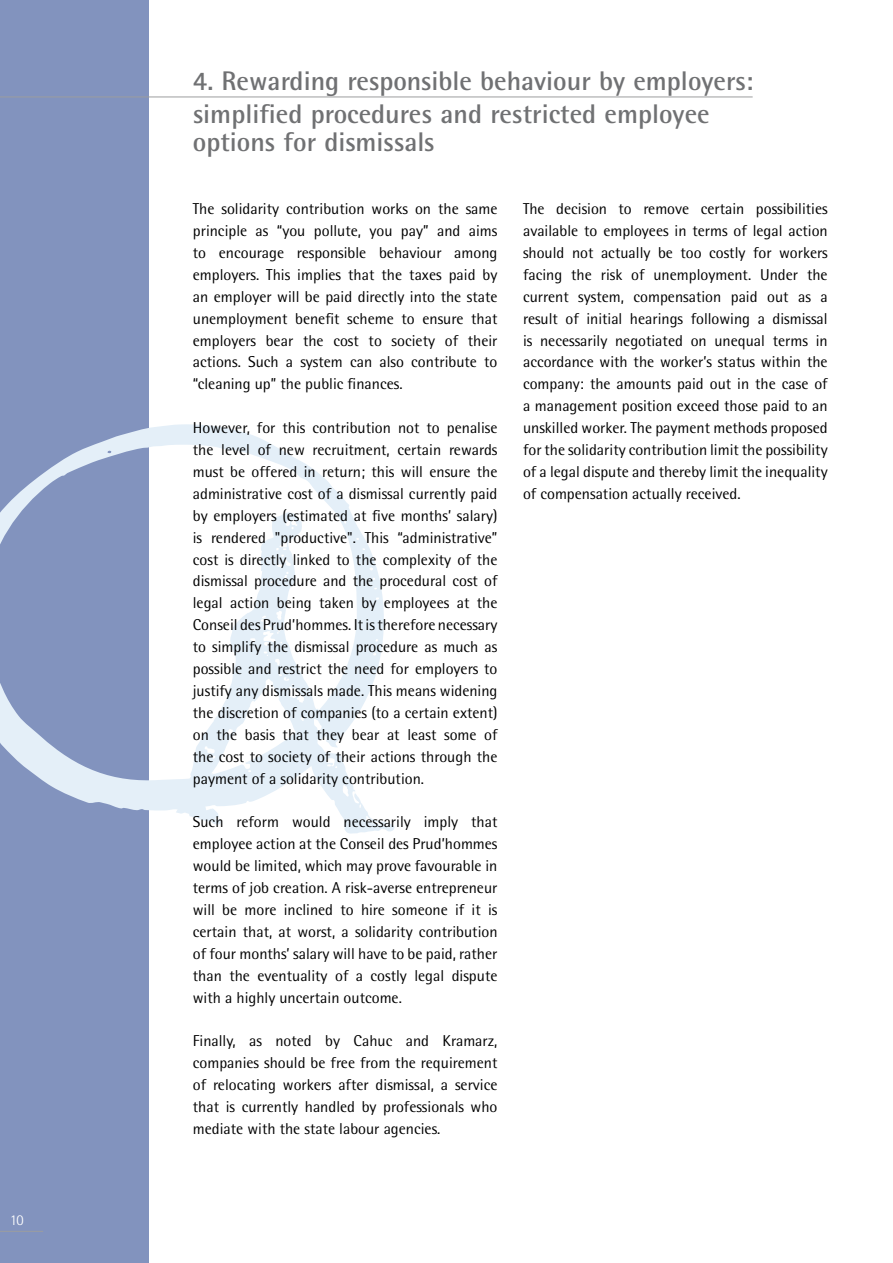
<style>
.page{position:relative;width:893px;height:1263px;background:#fff}
.page>*{position:absolute;margin:0;border:0;box-sizing:border-box;transform-origin:0 0}
.t1{font:700 27px/32.4px "Rotis Semi Sans";color:#707173}
.t2{font:15.75px/21.9px "Rotis Semi Sans";color:#000;text-align:justify}
.t3{font:300 15px "Rotis Semi Sans";color:#fff}
</style>
<div class="page">
<div style="left:0;top:0;width:148px;height:1263px;background:#8293be"></div>
<svg style="left:0;top:424px;width:350px;height:387px"></svg>
<svg style="left:176px;top:511px;width:219px;height:323px"></svg>
<hr style="left:0;top:1231px;width:43px;height:1px;background:#9c9d9f">
<hr style="left:0;top:97px;width:753px;height:1px;background:#9c9d9f">
<p class="t3" style="left:10px;top:1211px;width:15px">10</p>
<h1 class="t1" style="left:193px;top:65px;width:562px">4. Rewarding responsible behaviour by employers: simplified procedures and restricted employee</h1>
<h1 class="t1" style="left:193px;top:125px;width:243px">options for dismissals</h1>
<p class="t2" style="left:193px;top:198px;width:306px">The solidarity contribution works on the same principle as “you pollute, you pay” and aims to encourage responsible behaviour among employers. This implies that the taxes paid by an employer will be paid directly into the state unemployment benefit scheme to ensure that employers bear the cost to society of their actions. Such a system can also contribute to “cleaning up” the public finances.</p>
<p class="t2" style="left:193px;top:417px;width:306px">However, for this contribution not to penalise the level of new recruitment, certain rewards must be offered in return; this will ensure the administrative cost of a dismissal currently paid by employers (estimated at five months’ salary) is rendered "productive". This “administrative” cost is directly linked to the complexity of the dismissal procedure and the procedural cost of legal action being taken by employees at the Conseil des Prud’hommes. It is therefore necessary to simplify the dismissal procedure as much as possible and restrict the need for employers to justify any dismissals made. This means widening the discretion of companies (to a certain extent) on the basis that they bear at least some of the cost to society of their actions through the payment of a solidarity contribution.</p>
<p class="t2" style="left:193px;top:811px;width:306px">Such reform would necessarily imply that employee action at the Conseil des Prud’hommes would be limited, which may prove favourable in terms of job creation. A risk-averse entrepreneur will be more inclined to hire someone if it is certain that, at worst, a solidarity contribution of four months’ salary will have to be paid, rather than the eventuality of a costly legal dispute with a highly uncertain outcome.</p>
<p class="t2" style="left:193px;top:1030px;width:306px">Finally, as noted by Cahuc and Kramarz, companies should be free from the requirement of relocating workers after dismissal, a service that is currently handled by professionals who mediate with the state labour agencies.</p>
<p class="t2" style="left:523px;top:198px;width:306px">The decision to remove certain possibilities available to employees in terms of legal action should not actually be too costly for workers facing the risk of unemployment. Under the current system, compensation paid out as a result of initial hearings following a dismissal is necessarily negotiated on unequal terms in accordance with the worker’s status within the company: the amounts paid out in the case of a management position exceed those paid to an unskilled worker. The payment methods proposed for the solidarity contribution limit the possibility of a legal dispute and thereby limit the inequality of compensation actually received.</p>
</div>
